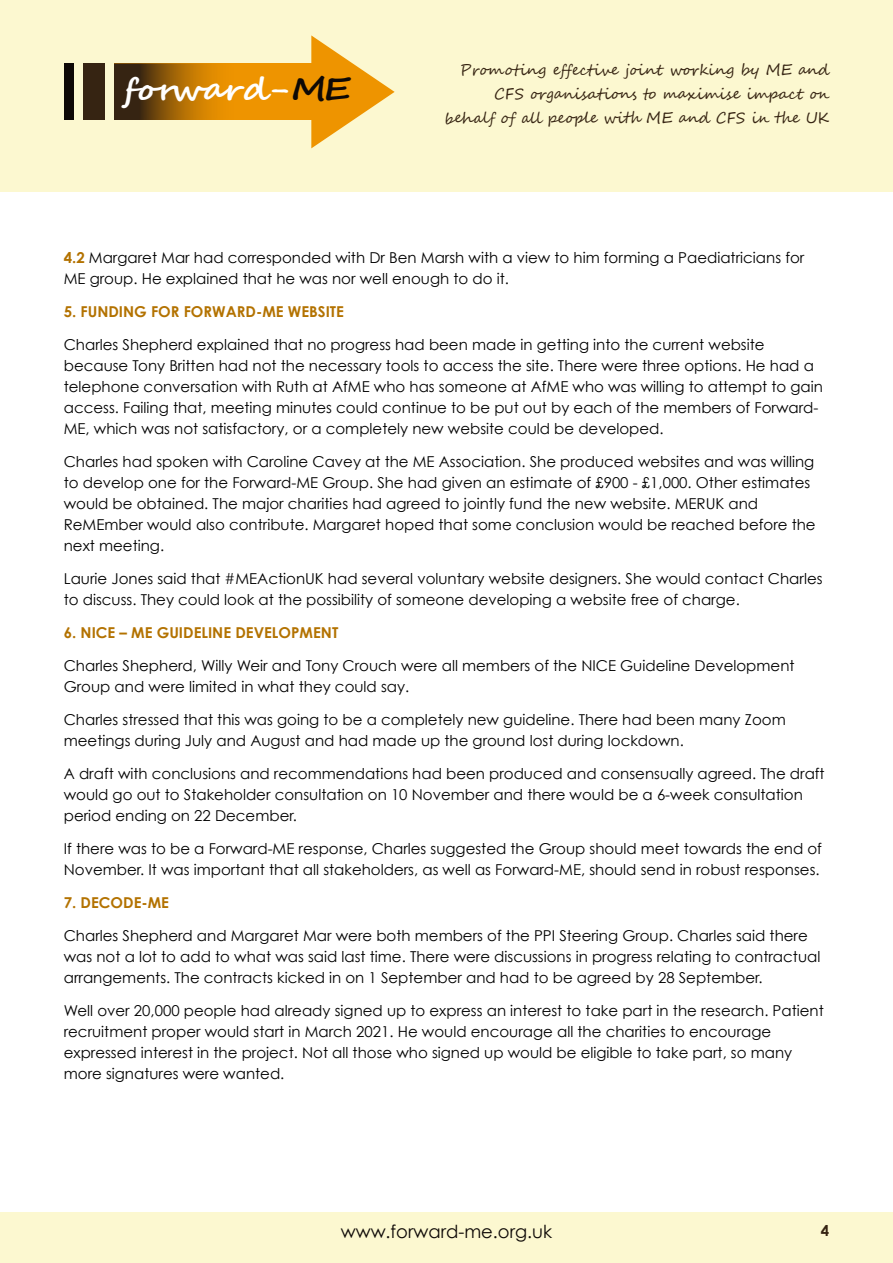
<style>
.page{position:relative;width:893px;height:1263px;background:#fff}
.page>*{position:absolute;margin:0;border:0;box-sizing:border-box;transform-origin:0 0}
.t1{font:700 31.05px "Segoe Script";color:#fff;scale:1.15 1}
.t2{font:18px "Century Gothic";color:#0e0906}
.t3{font:15px/21px "Century Gothic";color:#000}
.t4{font:15px/24px "Segoe Script";color:#362412;text-align:right}
.t5{font:700 15px "Century Gothic";color:#b37200}
.t6{font:700 15px "Century Gothic";color:#362412}
.s1{color:#0e0906}
.s2{font-weight:700;color:#b37200}
</style>
<div class="page">
<div style="left:0;top:1212px;width:893px;height:51px;background:#fcf8d0"></div>
<div style="left:0;top:0;width:893px;height:191px;background:#fcf8d0"></div>
<div style="left:64px;top:64px;width:10px;height:56px;background:#0e0906"></div>
<div style="left:84px;top:64px;width:21px;height:56px;background:#362412"></div>
<div style="left:114px;top:64px;width:197px;height:56px;background:#ee9400"></div>
<svg style="left:311px;top:35px;width:84px;height:113px"></svg>
<svg style="left:114px;top:64px;width:103px;height:56px;background:#855409"></svg>
<h1 class="t1" style="left:122px;top:63px;width:200px">forward-<span class="s1">ME</span></h1>
<p class="t4" style="left:445px;top:58px;width:386px">Promoting effective joint working by ME and<br>CFS organisations to maximise impact on behalf of all people with ME and CFS in the UK</p>
<p class="t3" style="left:64px;top:247px;width:742px"><span class="s2">4.2</span> Margaret Mar had corresponded with Dr Ben Marsh with a view to him forming a Paediatricians for<br>ME group. He explained that he was nor well enough to do it.</p>
<p class="t5" style="left:64px;top:302px;width:282px">5. FUNDING FOR FORWARD-ME WEBSITE</p>
<p class="t3" style="left:64px;top:334px;width:761px">Charles Shepherd explained that no progress had been made in getting into the current website because Tony Britten had not the necessary tools to access the site. There were three options. He had a telephone conversation with Ruth at AfME who has someone at AfME who was willing to attempt to gain access. Failing that, meeting minutes could continue to be put out by each of the members of Forward-ME, which was not satisfactory, or a completely new website could be developed.</p>
<p class="t3" style="left:64px;top:451px;width:753px">Charles had spoken with Caroline Cavey at the ME Association. She produced websites and was willing to develop one for the Forward-ME Group. She had given an estimate of £900 - £1,000. Other estimates would be obtained. The major charities had agreed to jointly fund the new website. MERUK and ReMEmber would also contribute. Margaret hoped that some conclusion would be reached before the next meeting.</p>
<p class="t3" style="left:64px;top:568px;width:760px">Laurie Jones said that #MEActionUK had several voluntary website designers. She would contact Charles to discuss. They could look at the possibility of someone developing a website free of charge.</p>
<p class="t5" style="left:64px;top:623px;width:276px">6. NICE – ME GUIDELINE DEVELOPMENT</p>
<p class="t3" style="left:64px;top:655px;width:732px">Charles Shepherd, Willy Weir and Tony Crouch were all members of the NICE Guideline Development<br>Group and were limited in what they could say.</p>
<p class="t3" style="left:64px;top:709px;width:723px">Charles stressed that this was going to be a completely new guideline. There had been many Zoom meetings during July and August and had made up the ground lost during lockdown.</p>
<p class="t3" style="left:64px;top:763px;width:762px">A draft with conclusions and recommendations had been produced and consensually agreed. The draft would go out to Stakeholder consultation on 10 November and there would be a 6-week consultation period ending on 22 December.</p>
<p class="t3" style="left:64px;top:838px;width:760px">If there was to be a Forward-ME response, Charles suggested the Group should meet towards the end of<br>November. It was important that all stakeholders, as well as Forward-ME, should send in robust responses.</p>
<p class="t5" style="left:64px;top:893px;width:107px">7. DECODE-ME</p>
<p class="t3" style="left:64px;top:925px;width:758px">Charles Shepherd and Margaret Mar were both members of the PPI Steering Group. Charles said there was not a lot to add to what was said last time. There were discussions in progress relating to contractual arrangements. The contracts kicked in on 1 September and had to be agreed by 28 September.</p>
<p class="t3" style="left:64px;top:1000px;width:761px">Well over 20,000 people had already signed up to express an interest to take part in the research. Patient recruitment proper would start in March 2021. He would encourage all the charities to encourage expressed interest in the project. Not all those who signed up would be eligible to take part, so many more signatures were wanted.</p>
<p class="t2" style="left:341px;top:1221px;width:213px">www.forward-me.org.uk</p>
<p class="t6" style="left:821px;top:1221px;width:10px">4</p>
</div>
